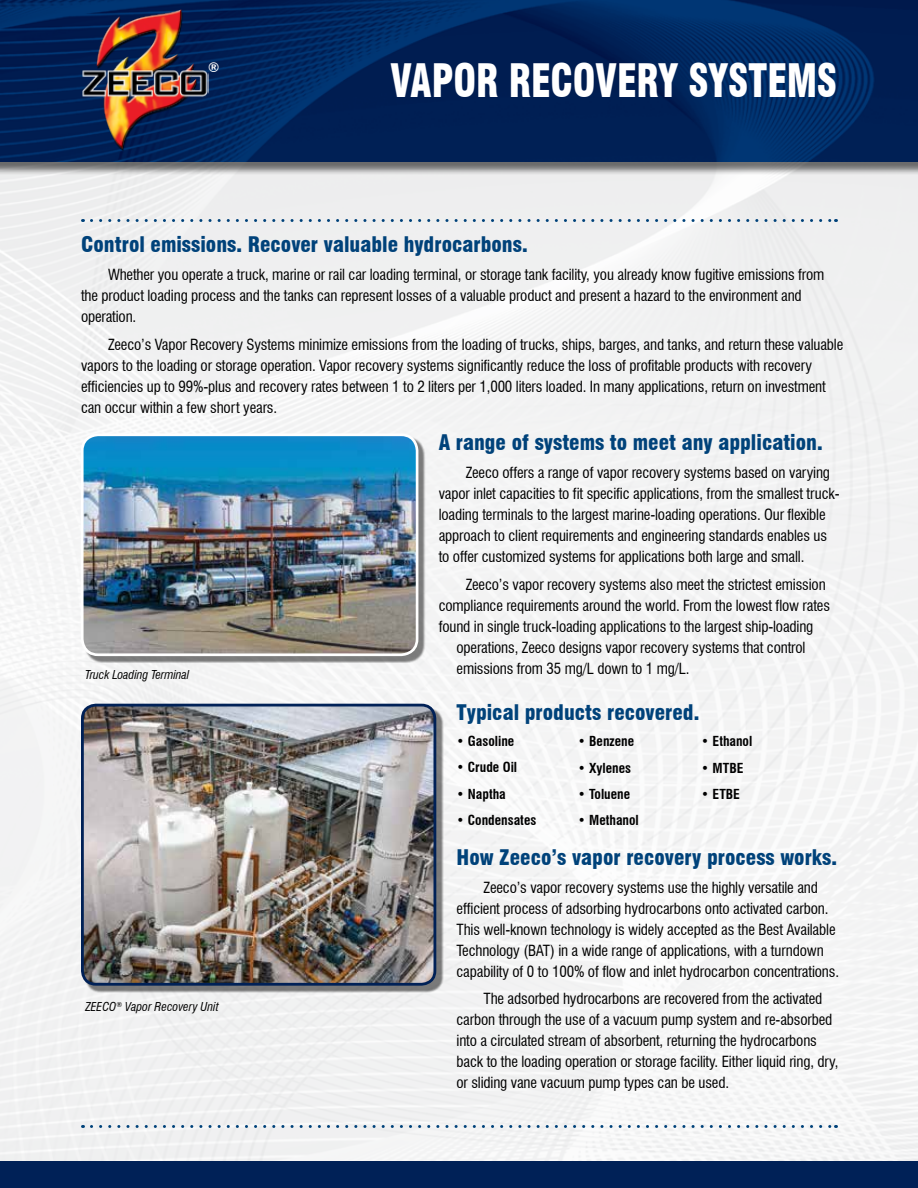
<style>
.page{position:relative;width:918px;height:1188px;background:#f2f3f3}
.page>*{position:absolute;margin:0;border:0;box-sizing:border-box;transform-origin:0 0}
.t1{font:900 condensed 45px "Swiss 721 BT";letter-spacing:-.005em;color:#fff;scale:.85 1}
.t2{font:900 condensed 21px "Swiss 721 BT";color:#00427a}
.t3{font:condensed 15px/21px "Swiss 721 BT";letter-spacing:-.01em;color:#000}
.t4{font:700 condensed 13.5px "Swiss 721 BT";color:#000}
.t5{font:700 condensed 13.5px "Swiss 721 BT";color:#fff}
.t6{font:italic condensed 12px "Swiss 721 BT";color:#000}
</style>
<div class="page">
<div style="left:0;top:0;width:918px;height:175px;background:#000;opacity:.55"></div>
<img style="left:0;top:0;width:918px;height:162px">
<div style="left:0;top:1162px;width:918px;height:26px;background:#002157"></div>
<svg style="left:91px;top:219px;width:746px;height:3px"></svg>
<svg style="left:91px;top:1125px;width:746px;height:3px"></svg>
<img style="left:81px;top:9px;width:128px;height:142px">
<div style="left:84px;top:437px;width:341px;height:226px;background:#000;opacity:.5"></div>
<img style="left:83px;top:437px;width:334px;height:218px">
<div style="left:81px;top:433px;width:337px;height:223px;border:3px solid #fff;border-radius:16px"></div>
<div style="left:84px;top:707px;width:359px;height:286px;background:#000;opacity:.5"></div>
<img style="left:82px;top:705px;width:353px;height:279px">
<div style="left:81px;top:704px;width:355px;height:282px;border:3px solid #002157;border-radius:14px"></div>
<p class="t5" style="left:208px;top:59px;width:13px">®</p>
<h1 class="t1" style="left:391px;top:54px;width:527px">VAPOR RECOVERY SYSTEMS</h1>
<h2 class="t2" style="left:81px;top:232px;width:448px">Control emissions. Recover valuable hydrocarbons.</h2>
<p class="t3" style="left:81px;top:264px;width:745px;text-indent:27px">Whether you operate a truck, marine or rail car loading terminal, or storage tank facility, you already know fugitive emissions from the product loading process and the tanks can represent losses of a valuable product and present a hazard to the environment and operation.</p>
<p class="t3" style="left:81px;top:333px;width:764px;text-indent:27px">Zeeco’s Vapor Recovery Systems minimize emissions from the loading of trucks, ships, barges, and tanks, and return these valuable vapors to the loading or storage operation. Vapor recovery systems significantly reduce the loss of profitable products with recovery efficiencies up to 99%-plus and recovery rates between 1 to 2 liters per 1,000 liters loaded. In many applications, return on investment can occur within a few short years.</p>
<h2 class="t2" style="left:439px;top:430px;width:386px">A range of systems to meet any application.</h2>
<p class="t3" style="left:439px;top:462px;width:403px;text-indent:27px">Zeeco offers a range of vapor recovery systems based on varying vapor inlet capacities to fit specific applications, from the smallest truck&shy;loading terminals to the largest marine-loading operations. Our flexible approach to client requirements and engineering standards enables us to offer customized systems for applications both large and small.</p>
<p class="t3" style="left:466px;top:574px;width:362px">Zeeco’s vapor recovery systems also meet the strictest emission</p>
<p class="t3" style="left:439px;top:595px;width:393px">compliance requirements around the world. From the lowest flow rates</p>
<p class="t3" style="left:439px;top:616px;width:376px">found in single truck-loading applications to the largest ship-loading</p>
<p class="t3" style="left:457px;top:637px;width:350px">operations, Zeeco designs vapor recovery systems that control</p>
<p class="t3" style="left:457px;top:658px;width:235px">emissions from 35 mg/L down to 1 mg/L.</p>
<h2 class="t2" style="left:457px;top:700px;width:244px">Typical products recovered.</h2>
<p class="t4" style="left:457px;top:733px;width:59px">• Gasoline</p>
<p class="t4" style="left:457px;top:759px;width:62px">• Crude Oil</p>
<p class="t4" style="left:457px;top:786px;width:51px">• Naptha</p>
<p class="t4" style="left:457px;top:812px;width:81px">• Condensates</p>
<h2 class="t2" style="left:457px;top:845px;width:382px">How Zeeco’s vapor recovery process works.</h2>
<p class="t3" style="left:457px;top:877px;width:384px;text-indent:27px">Zeeco’s vapor recovery systems use the highly versatile and efficient process of adsorbing hydrocarbons onto activated carbon.<br>This well-known technology is widely accepted as the Best Available Technology (BAT) in a wide range of applications, with a turndown capability of 0 to 100% of flow and inlet hydrocarbon concentrations.</p>
<p class="t3" style="left:457px;top:988px;width:383px;text-indent:27px">The adsorbed hydrocarbons are recovered from the activated carbon through the use of a vacuum pump system and re-absorbed into a circulated stream of absorbent, returning the hydrocarbons back to the loading operation or storage facility. Either liquid ring, dry, or sliding vane vacuum pump types can be used.</p>
<p class="t6" style="left:86px;top:667px;width:105px">Truck Loading Terminal</p>
<p class="t4" style="left:701px;top:733px;width:53px">• Ethanol</p>
<p class="t4" style="left:701px;top:760px;width:44px">• MTBE</p>
<p class="t4" style="left:701px;top:786px;width:40px">• ETBE</p>
<p class="t4" style="left:578px;top:733px;width:58px">• Benzene</p>
<p class="t4" style="left:578px;top:760px;width:55px">• Xylenes</p>
<p class="t4" style="left:578px;top:786px;width:54px">• Toluene</p>
<p class="t4" style="left:578px;top:812px;width:63px">• Methanol</p>
<p class="t6" style="left:86px;top:1000px;width:135px">ZEECO<sup>®</sup> Vapor Recovery Unit</p>
</div>
